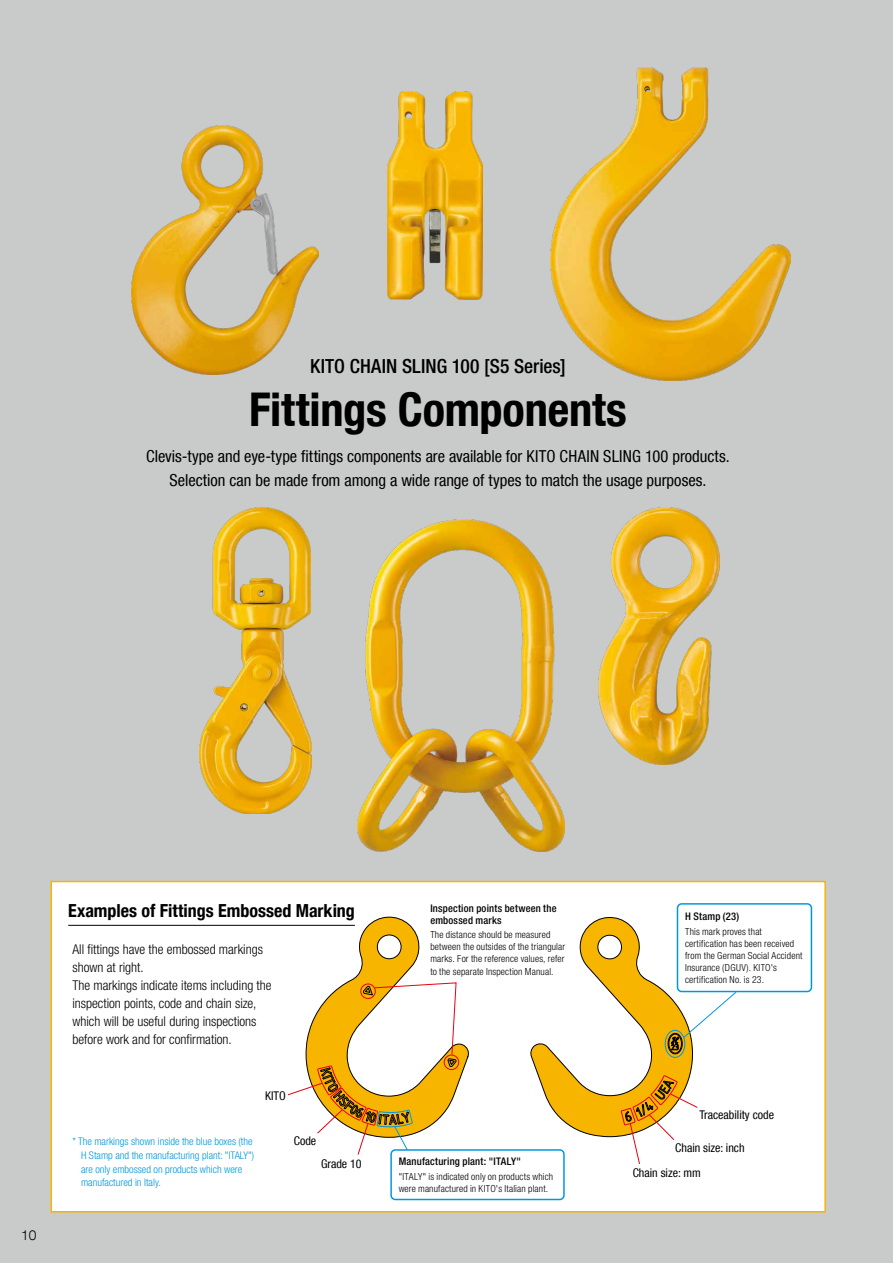
<style>
.page{position:relative;width:893px;height:1263px;background:#c9caca}
.page>*{position:absolute;margin:0;border:0;box-sizing:border-box;transform-origin:0 0}
.t1{font:700 condensed 46.5px "Helvetica Neue LT Com";letter-spacing:-.005em;color:#000}
.t2{font:500 condensed 19.5px "Helvetica Neue LT Com";letter-spacing:.005em;color:#000}
.t3{font:700 condensed 18px "Helvetica Neue LT Com";color:#000}
.t4{font:condensed 16.5px/24px "Helvetica Neue LT Com";color:#000;text-align:center}
.t5{font:300 13.8px "Helvetica Neue LT Com";color:#000}
.t6{font:300 condensed 13.5px/18px "Helvetica Neue LT Com";color:#000}
.t7{font:condensed 12px "Helvetica Neue LT Com";color:#000}
.t8{font:300 condensed 10.5px/13.5px "Helvetica Neue LT Com";color:#0097e0}
.t9{font:500 condensed 10.5px/12px "Helvetica Neue LT Com";letter-spacing:.02em;color:#000}
.t10{font:300 condensed 9.75px/12px "Helvetica Neue LT Com";letter-spacing:.015em;color:#000}
</style>
<div class="page">
<div style="left:50px;top:881px;width:776px;height:331px;background:#fff;border:2px solid #f8b500"></div>
<hr style="left:68px;top:925px;width:287px;height:1px;background:#000">
<svg style="left:287px;top:916px;width:182px;height:239px"></svg>
<svg style="left:530px;top:914px;width:207px;height:250px"></svg>
<div style="left:391px;top:1150px;width:173px;height:49px;background:#fff;border-radius:4px"></div>
<div style="left:390px;top:1149px;width:175px;height:51px;border:2px solid #0097e0;border-radius:4px"></div>
<div style="left:677px;top:904px;width:134px;height:87px;background:#fff;border-radius:4px"></div>
<div style="left:677px;top:903px;width:135px;height:89px;border:2px solid #0097e0;border-radius:4px"></div>
<img style="left:598px;top:508px;width:122px;height:257px">
<img style="left:387px;top:92px;width:96px;height:207px">
<img style="left:551px;top:67px;width:239px;height:314px">
<img style="left:200px;top:508px;width:111px;height:306px">
<img style="left:131px;top:126px;width:187px;height:248px">
<img style="left:357px;top:520px;width:208px;height:331px">
<h2 class="t2" style="left:310px;top:355px;width:257px">KITO CHAIN SLING 100 [S5 Series]</h2>
<h1 class="t1" style="left:249px;top:382px;width:379px">Fittings Components</h1>
<h3 class="t4" style="left:146px;top:444px;width:585px">Clevis-type and eye-type fittings components are available for KITO CHAIN SLING 100 products.<br>Selection can be made from among a wide range of types to match the usage purposes.</h3>
<h3 class="t5" style="left:21px;top:1226px;width:17px">10</h3>
<h3 class="t3" style="left:68px;top:899px;width:288px">Examples of Fittings Embossed Marking</h3>
<h3 class="t6" style="left:72px;top:940px;width:201px">All fittings have the embossed markings shown at right.<br>The markings indicate items including the inspection points, code and chain size, which will be useful during inspections before work and for confirmation.</h3>
<p class="t7" style="left:265px;top:1088px;width:22px">KITO</p>
<p class="t8" style="left:81px;top:1135px;width:175px;text-indent:-9px">* The markings shown inside the blue boxes (the H Stamp and the manufacturing plant: "ITALY") are only embossed on products which were manufactured in Italy.</p>
<p class="t7" style="left:294px;top:1133px;width:24px">Code</p>
<p class="t7" style="left:321px;top:1156px;width:42px">Grade 10</p>
<p class="t9" style="left:430px;top:902px;width:128px">Inspection points between the embossed marks</p>
<p class="t10" style="left:430px;top:929px;width:136px">The distance should be measured between the outsides of the triangular marks. For the reference values, refer to the separate Inspection Manual.</p>
<p class="t9" style="left:399px;top:1155px;width:124px">Manufacturing plant: "ITALY"</p>
<p class="t10" style="left:399px;top:1170px;width:156px">"ITALY" is indicated only on products which were manufactured in KITO's Italian plant.</p>
<p class="t9" style="left:685px;top:910px;width:55px">H Stamp (23)</p>
<p class="t10" style="left:685px;top:925px;width:119px">This mark proves that certification has been received from the German Social Accident<br>Insurance (DGUV). KITO's certification No. is 23.</p>
<p class="t7" style="left:700px;top:1107px;width:76px">Traceability code</p>
<p class="t7" style="left:675px;top:1140px;width:71px">Chain size: inch</p>
<p class="t7" style="left:633px;top:1166px;width:69px">Chain size: mm</p>
</div>
